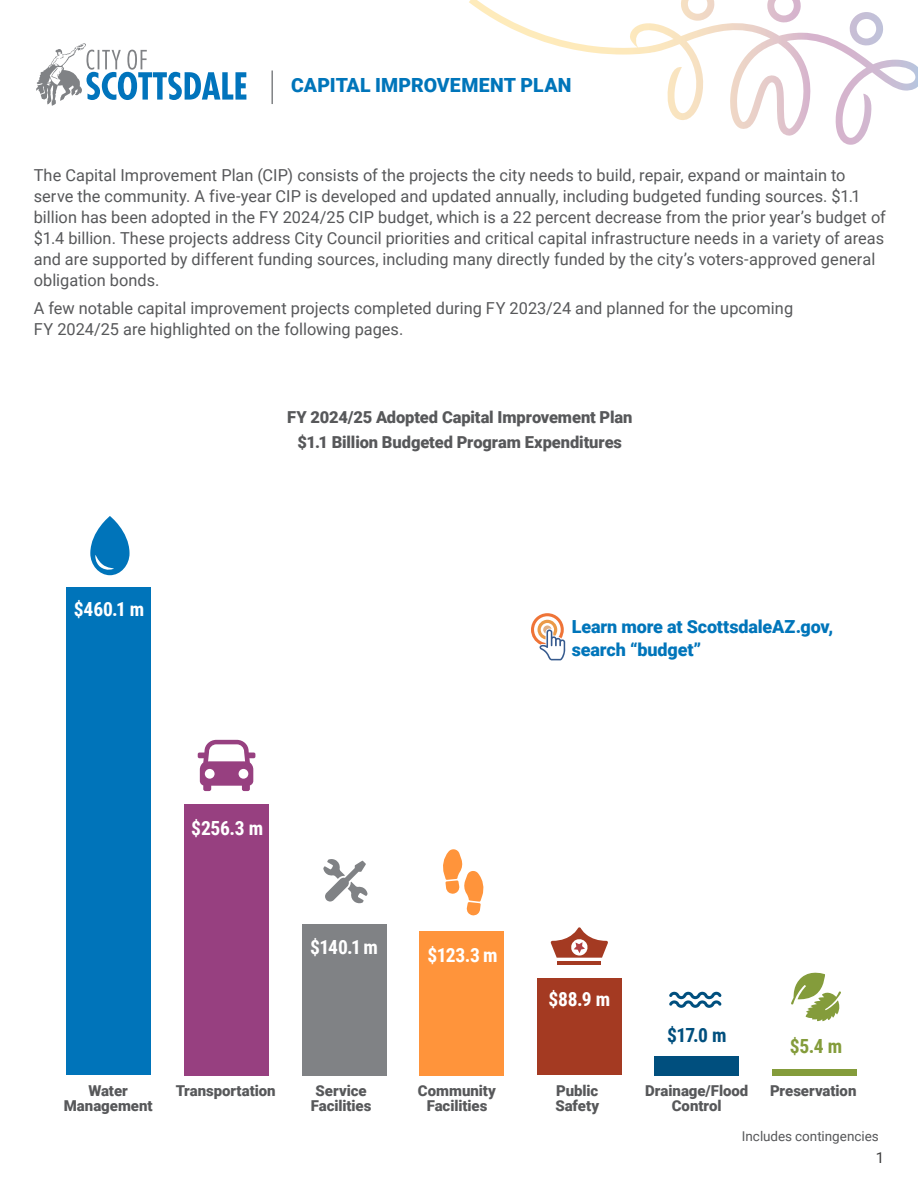
<style>
.page{position:relative;width:918px;height:1188px;background:#fff}
.page>*{position:absolute;margin:0;border:0;box-sizing:border-box;transform-origin:0 0}
.t1{font:700 19.5px "Roboto Condensed";letter-spacing:-.01em;color:#fff}
.t2{font:900 19.5px "Roboto";letter-spacing:.01em;color:#0075ba}
.t3{font:700 19.5px "Roboto Condensed";color:#004f7e}
.t4{font:700 19.5px "Roboto Condensed";color:#849c3b}
.Copy_Paragraph{font:900 18px/22.5px "Roboto";letter-spacing:-.01em;color:#0075ba}
.Copy_Paragraph-2{font:16.5px/21px "Roboto";letter-spacing:.005em;color:#57585a}
.t5{font:900 16.5px "Roboto";letter-spacing:-.005em;color:#57585a}
.t6{font:900 15px/15px "Roboto";letter-spacing:-.005em;color:#57585a;text-align:center}
.Page_Right{font:15px "Roboto";color:#3e3e3f}
.DemographicsHeaders{font:13.5px "Roboto";color:#57585a}
.s1{color:#0074ba}
</style>
<div class="page">
<svg style="left:36px;top:43px;width:210px;height:63px"></svg>
<hr style="left:271px;top:70px;width:2px;height:34px;background:#808285">
<svg style="left:469px;top:0;width:449px;height:145px"></svg>
<svg style="left:531px;top:613px;width:34px;height:47px"></svg>
<svg style="left:323px;top:859px;width:45px;height:44px"></svg>
<svg style="left:443px;top:849px;width:41px;height:67px"></svg>
<svg style="left:90px;top:516px;width:40px;height:59px"></svg>
<svg style="left:791px;top:972px;width:50px;height:49px"></svg>
<svg style="left:198px;top:740px;width:57px;height:51px"></svg>
<svg style="left:669px;top:992px;width:53px;height:16px"></svg>
<hr style="left:558px;top:961px;width:43px;height:3px;background:#a43a22">
<svg style="left:551px;top:927px;width:57px;height:31px"></svg>
<div style="left:67px;top:588px;width:84px;height:487px;background:#0074ba"></div>
<div style="left:420px;top:931px;width:84px;height:144px;background:#ff943b"></div>
<div style="left:302px;top:924px;width:85px;height:151px;background:#808285"></div>
<div style="left:537px;top:979px;width:85px;height:96px;background:#a43a22"></div>
<div style="left:655px;top:1056px;width:84px;height:19px;background:#004f7e"></div>
<div style="left:772px;top:1069px;width:85px;height:6px;background:#849c3b"></div>
<div style="left:184px;top:804px;width:85px;height:271px;background:#974080"></div>
<p class="t2" style="left:291px;top:72px;width:282px">CAPITAL IMPROVEMENT PLAN</p>
<p class="Copy_Paragraph-2" style="left:34px;top:164px;width:854px">The Capital Improvement Plan (CIP) consists of the projects the city needs to build, repair, expand or maintain to serve the community. A five-year CIP is developed and updated annually, including budgeted funding sources. $1.1 billion has been adopted in the FY 2024/25 CIP budget, which is a 22 percent decrease from the prior year’s budget of $1.4 billion. These projects address City Council priorities and critical capital infrastructure needs in a variety of areas and are supported by different funding sources, including many directly funded by the city’s voters-approved general obligation bonds.</p>
<p class="Copy_Paragraph-2" style="left:34px;top:297px;width:761px">A few notable capital improvement projects completed during FY 2023/24 and planned for the upcoming<br>FY 2024/25 are highlighted on the following pages.</p>
<p class="t1" style="left:74px;top:595px;width:72px">$460.1 m</p>
<p class="t5" style="left:287px;top:406px;width:347px">FY 2024/25 Adopted Capital Improvement Plan</p>
<p class="t5" style="left:297px;top:431px;width:326px">$1.1 Billion Budgeted Program Expenditures</p>
<p class="Copy_Paragraph" style="left:572px;top:615px;width:263px">Learn more at ScottsdaleAZ.gov, search “budge<span class="s1">t”</span></p>
<p class="t1" style="left:191px;top:814px;width:74px">$256.3 m</p>
<p class="t1" style="left:310px;top:933px;width:69px">$140.1 m</p>
<p class="t1" style="left:428px;top:941px;width:72px">$123.3 m</p>
<p class="t1" style="left:549px;top:985px;width:63px">$88.9 m</p>
<p class="t3" style="left:667px;top:1022px;width:61px">$17.0 m</p>
<p class="t4" style="left:790px;top:1032px;width:54px">$5.4 m</p>
<p class="t6" style="left:311px;top:1083px;width:62px">Service<br>Facilities</p>
<p class="t6" style="left:555px;top:1083px;width:45px;text-align:left">Public<br>Safety</p>
<p class="t6" style="left:645px;top:1083px;width:105px">Drainage/Flood<br>Control</p>
<p class="t6" style="left:770px;top:1083px;width:88px">Preservation</p>
<p class="t6" style="left:64px;top:1083px;width:90px">Water<br>Management</p>
<p class="t6" style="left:176px;top:1083px;width:101px">Transportation</p>
<p class="t6" style="left:418px;top:1083px;width:80px">Community<br>Facilities</p>
<p class="DemographicsHeaders" style="left:742px;top:1127px;width:138px">Includes contingencies</p>
<p class="Page_Right" style="left:876px;top:1147px;width:10px">1</p>
</div>
